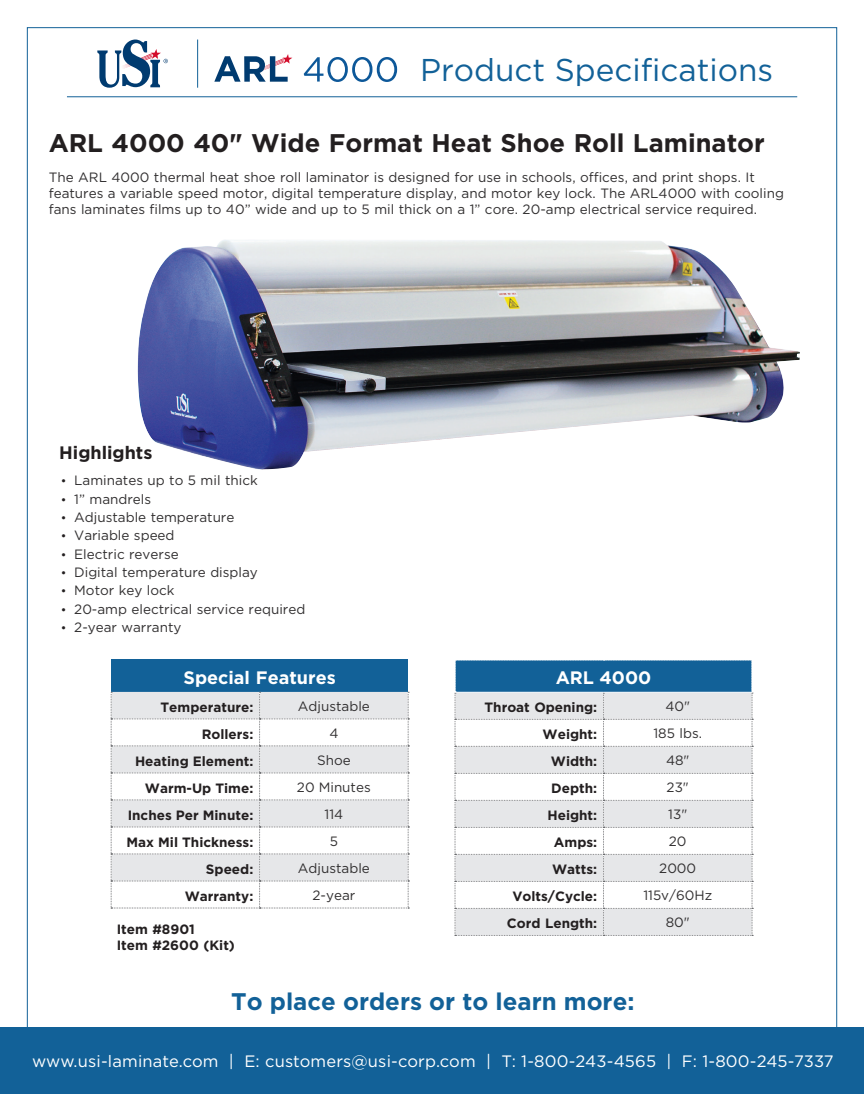
<style>
.page{position:relative;width:864px;height:1094px;background:#fff}
.page>*{position:absolute;margin:0;border:0;box-sizing:border-box;transform-origin:0 0}
.t1{font:31.5px "Gotham";color:#126198}
.t2{font:700 25.5px "Gotham";color:#231f20}
.t3{font:700 24px "Gotham";color:#126198}
.Body_Text{font:700 18px "Gotham";color:#fff}
.t4{font:700 18px "Gotham";color:#231f20}
.t5{font:16.5px "Gotham";letter-spacing:.01em;color:#fff}
.Body_Text-2{font:13.5px/16.2px "Gotham";color:#312f30}
.Body_Text-3{font:700 13.5px "Gotham";color:#231f20}
.s1{font-size:12px;color:#231f20}
</style>
<div class="page">
<hr style="left:67px;top:96px;width:730px;height:1px;background:#126198">
<div style="left:0;top:1027px;width:864px;height:67px;background:#126198"></div>
<svg style="left:97px;top:40px;width:71px;height:48px"></svg>
<hr style="left:197px;top:40px;width:1px;height:48px;background:#126198">
<img style="left:137px;top:240px;width:663px;height:230px">
<div style="left:111px;top:659px;width:297px;height:33px;background:#126198"></div>
<svg style="left:111px;top:692px;width:298px;height:216px"></svg>
<svg style="left:455px;top:660px;width:298px;height:276px"></svg>
<hr style="left:455px;top:692px;width:149px;height:1px;background:#fff">
<hr style="left:604px;top:692px;width:148px;height:1px;background:#fff">
<svg style="left:304px;top:57px;width:93px;height:25px"></svg>
<svg style="left:214px;top:54px;width:78px;height:28px"></svg>
<h1 class="t1" style="left:420px;top:50px;width:355px">Product Specifications</h1>
<p class="t2" style="left:49px;top:128px;width:718px">ARL 4000 40" Wide Format Heat Shoe Roll Laminator</p>
<p class="Body_Text-2" style="left:49px;top:168px;width:737px">The ARL 4000 thermal heat shoe roll laminator is designed for use in schools, offices, and print shops. It features a variable speed motor, digital temperature display, and motor key lock. The ARL4000 with cooling fans laminates films up to 40” wide and up to 5 mil thick on a 1” core. 20-amp electrical service required.</p>
<p class="t4" style="left:59px;top:442px;width:95px">Highlights</p>
<p class="Body_Text-2" style="left:61px;top:472px;width:199px"><span class="s1">•</span> Laminates up to 5 mil thick</p>
<p class="Body_Text-2" style="left:61px;top:490px;width:92px"><span class="s1">•</span> 1” mandrels</p>
<p class="Body_Text-2" style="left:61px;top:509px;width:175px"><span class="s1">•</span> Adjustable temperature</p>
<p class="Body_Text-2" style="left:61px;top:527px;width:115px"><span class="s1">•</span> Variable speed</p>
<p class="Body_Text-2" style="left:61px;top:545px;width:119px"><span class="s1">•</span> Electric reverse</p>
<p class="Body_Text-2" style="left:61px;top:564px;width:199px"><span class="s1">•</span> Digital temperature display</p>
<p class="Body_Text-2" style="left:61px;top:582px;width:115px"><span class="s1">•</span> Motor key lock</p>
<p class="Body_Text-2" style="left:61px;top:600px;width:246px"><span class="s1">•</span> 20-amp electrical service required</p>
<p class="Body_Text-2" style="left:61px;top:619px;width:122px"><span class="s1">•</span> 2-year warranty</p>
<p class="Body_Text" style="left:184px;top:667px;width:154px">Special Features</p>
<p class="Body_Text-3" style="left:161px;top:699px;width:94px">Temperature:</p>
<p class="Body_Text-2" style="left:298px;top:697px;width:73px">Adjustable</p>
<p class="Body_Text-3" style="left:202px;top:726px;width:53px">Rollers:</p>
<p class="Body_Text-2" style="left:329px;top:724px;width:11px">4</p>
<p class="Body_Text-3" style="left:135px;top:753px;width:120px">Heating Element:</p>
<p class="Body_Text-2" style="left:317px;top:751px;width:35px">Shoe</p>
<p class="Body_Text-3" style="left:145px;top:780px;width:110px">Warm-Up Time:</p>
<p class="Body_Text-2" style="left:297px;top:778px;width:75px">20 Minutes</p>
<p class="Body_Text-3" style="left:128px;top:807px;width:127px">Inches Per Minute:</p>
<p class="Body_Text-2" style="left:325px;top:805px;width:20px">114</p>
<p class="Body_Text-3" style="left:127px;top:834px;width:128px">Max Mil Thickness:</p>
<p class="Body_Text-2" style="left:330px;top:832px;width:10px">5</p>
<p class="Body_Text-3" style="left:206px;top:861px;width:49px">Speed:</p>
<p class="Body_Text-2" style="left:298px;top:859px;width:73px">Adjustable</p>
<p class="Body_Text-3" style="left:185px;top:888px;width:70px">Warranty:</p>
<p class="Body_Text-2" style="left:312px;top:886px;width:44px">2-year</p>
<p class="Body_Text-3" style="left:117px;top:921px;width:80px">Item #8901</p>
<p class="Body_Text-3" style="left:117px;top:937px;width:120px">Item #2600 (Kit)</p>
<p class="Body_Text" style="left:556px;top:667px;width:97px">ARL 4000</p>
<p class="Body_Text-3" style="left:485px;top:699px;width:114px">Throat Opening:</p>
<p class="Body_Text-2" style="left:665px;top:698px;width:26px">40"</p>
<p class="Body_Text-3" style="left:543px;top:726px;width:56px">Weight:</p>
<p class="Body_Text-2" style="left:653px;top:725px;width:50px">185 lbs.</p>
<p class="Body_Text-3" style="left:551px;top:753px;width:48px">Width:</p>
<p class="Body_Text-2" style="left:666px;top:752px;width:25px">48"</p>
<p class="Body_Text-3" style="left:551px;top:780px;width:47px">Depth:</p>
<p class="Body_Text-2" style="left:667px;top:779px;width:24px">23"</p>
<p class="Body_Text-3" style="left:548px;top:807px;width:51px">Height:</p>
<p class="Body_Text-2" style="left:668px;top:806px;width:21px">13"</p>
<p class="Body_Text-3" style="left:554px;top:834px;width:45px">Amps:</p>
<p class="Body_Text-2" style="left:669px;top:833px;width:19px">20</p>
<p class="Body_Text-3" style="left:552px;top:861px;width:47px">Watts:</p>
<p class="Body_Text-2" style="left:659px;top:860px;width:39px">2000</p>
<p class="Body_Text-3" style="left:512px;top:888px;width:86px">Volts/Cycle:</p>
<p class="Body_Text-2" style="left:643px;top:887px;width:70px">115v/60Hz</p>
<p class="Body_Text-3" style="left:507px;top:915px;width:92px">Cord Length:</p>
<p class="Body_Text-2" style="left:666px;top:914px;width:26px">80"</p>
<h3 class="t3" style="left:231px;top:988px;width:405px">To place orders or to learn more:</h3>
<p class="t5" style="left:32px;top:1050px;width:803px">www.usi-laminate.com | E: customers@usi-corp.com | T: 1-800-243-4565 | F: 1-800-245-7337</p>
</div>
